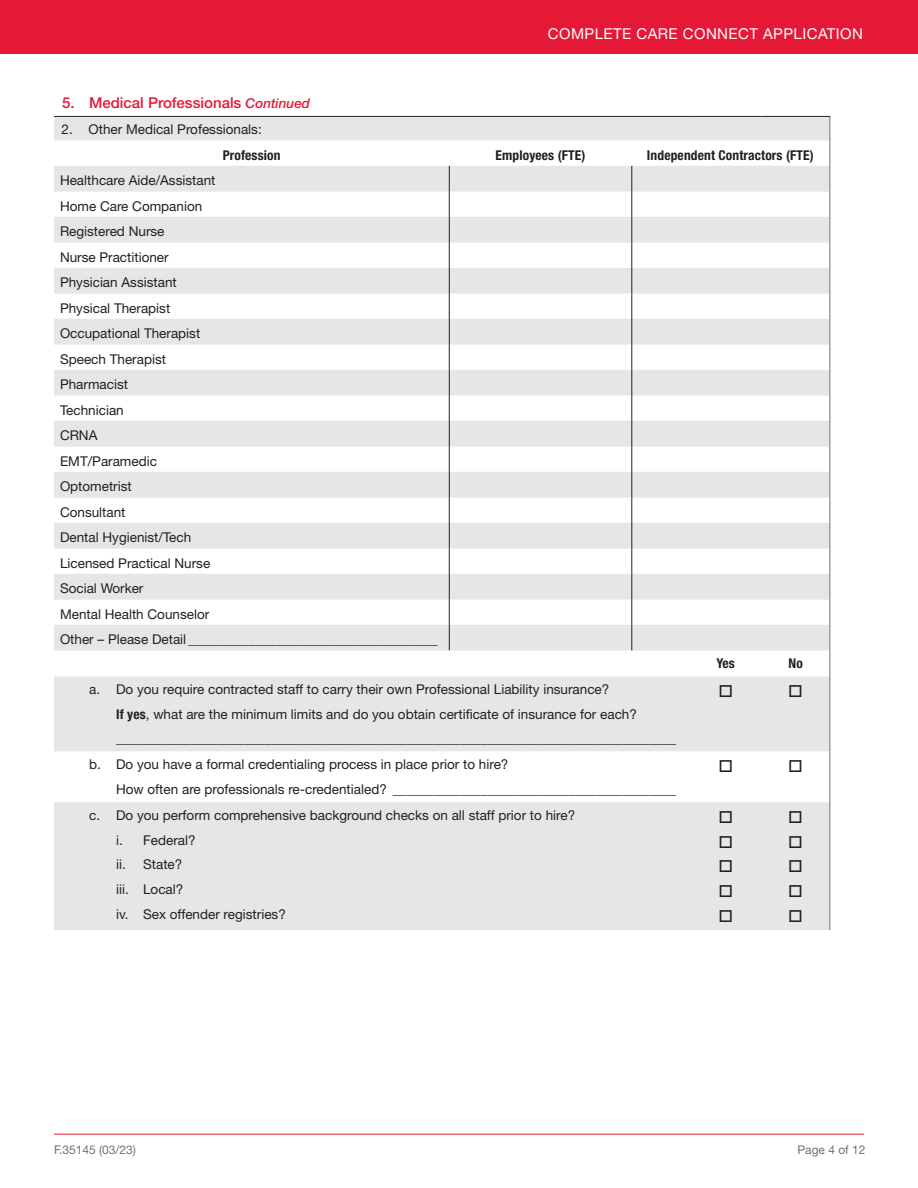
<style>
.page{position:relative;width:918px;height:1188px;background:#fff}
.page>*{position:absolute;margin:0;border:0;box-sizing:border-box;transform-origin:0 0}
.t1{font:16.5px/24.8px "Wingdings";color:#231f20;text-align:justify}
.t2{font:500 15px "Helvetica Neue LT Std";color:#e51836}
.t3{font:15px "Helvetica Neue LT Std";letter-spacing:.03em;color:#fff}
.t4{font:13.5px/25.5px "Helvetica Neue LT Std";color:#231f20}
.t5{font:700 condensed 13.5px "Helvetica Neue LT Std";letter-spacing:.01em;color:#231f20}
.t6{font:12px "Helvetica Neue LT Std";color:#717074}
.s1{font-style:italic;font-size:13.5px}
.s2{font-weight:700;font-stretch:condensed}
</style>
<div class="page">
<div style="left:0;top:0;width:918px;height:54px;background:#e51836"></div>
<hr style="left:54px;top:1134px;width:810px;height:1px;background:#e51836">
<div style="left:54px;top:117px;width:776px;height:813px;background:#e6e6e8"></div>
<svg style="left:54px;top:650px;width:776px;height:152px"></svg>
<hr style="left:830px;top:117px;width:1px;height:533px;background:#717074">
<svg style="left:830px;top:650px;width:1px;height:26px"></svg>
<hr style="left:830px;top:676px;width:1px;height:76px;background:#717074">
<hr style="left:830px;top:752px;width:1px;height:50px;background:#717074">
<hr style="left:830px;top:802px;width:1px;height:128px;background:#717074">
<svg style="left:54px;top:140px;width:775px;height:26px"></svg>
<svg style="left:54px;top:166px;width:775px;height:484px;fill:#e6e6e8"></svg>
<svg style="left:449px;top:166px;width:1px;height:484px"></svg>
<svg style="left:631px;top:166px;width:1px;height:484px"></svg>
<hr style="left:54px;top:116px;width:636px;height:1px;background:#231f20">
<hr style="left:690px;top:116px;width:71px;height:1px;background:#231f20">
<hr style="left:761px;top:116px;width:69px;height:1px;background:#231f20">
<svg style="left:720px;top:685px;width:12px;height:12px"></svg>
<svg style="left:790px;top:685px;width:12px;height:12px"></svg>
<svg style="left:720px;top:760px;width:12px;height:12px"></svg>
<svg style="left:790px;top:760px;width:12px;height:12px"></svg>
<p class="t2" style="left:62px;top:94px;width:249px">5. Medical Professionals <span class="s1">Continued</span></p>
<p class="t3" style="left:548px;top:25px;width:316px">COMPLETE CARE CONNECT APPLICATION</p>
<p class="t4" style="left:62px;top:117px;width:202px">2. Other Medical Professionals:</p>
<p class="t5" style="left:223px;top:147px;width:59px">Profession</p>
<p class="t5" style="left:496px;top:147px;width:92px">Employees (FTE)</p>
<p class="t5" style="left:647px;top:147px;width:168px">Independent Contractors (FTE)</p>
<p class="t4" style="left:60px;top:168px;width:380px">Healthcare Aide/Assistant<br>Home Care Companion<br>Registered Nurse<br>Nurse Practitioner<br>Physician Assistant<br>Physical Therapist<br>Occupational Therapist<br>Speech Therapist<br>Pharmacist<br>Technician<br>CRNA<br>EMT/Paramedic<br>Optometrist<br>Consultant<br>Dental Hygienist/Tech<br>Licensed Practical Nurse<br>Social Worker<br>Mental Health Counselor<br>Other – Please Detail _____________________________________</p>
<p class="t5" style="left:717px;top:655px;width:20px">Yes</p>
<p class="t5" style="left:788px;top:655px;width:16px">No</p>
<p class="t4" style="left:116px;top:677px;width:562px;line-height:24.8px;text-indent:-27px">a. Do you require contracted staff to carry their own Professional Liability insurance?<br><span class="s2">If yes</span>, what are the minimum limits and do you obtain certificate of insurance for each? ___________________________________________________________________________________</p>
<p class="t4" style="left:116px;top:752px;width:562px;line-height:24.8px;text-indent:-27px">b. Do you have a formal credentialing process in place prior to hire?<br>How often are professionals re-credentialed? __________________________________________</p>
<p class="t4" style="left:116px;top:803px;width:461px;line-height:24.8px;text-indent:-27px">c. Do you perform comprehensive background checks on all staff prior to hire? i. Federal?<br>ii. State?<br>iii. Local?<br>iv. Sex offender registries?</p>
<p class="t1" style="left:718px;top:805px;width:16px">□ □ □ □ □</p>
<p class="t1" style="left:788px;top:805px;width:16px">□ □ □ □ □</p>
<p class="t6" style="left:54px;top:1142px;width:83px">F.35145 (03/23)</p>
<p class="t6" style="left:797px;top:1142px;width:70px">Page 4 of 12</p>
</div>
